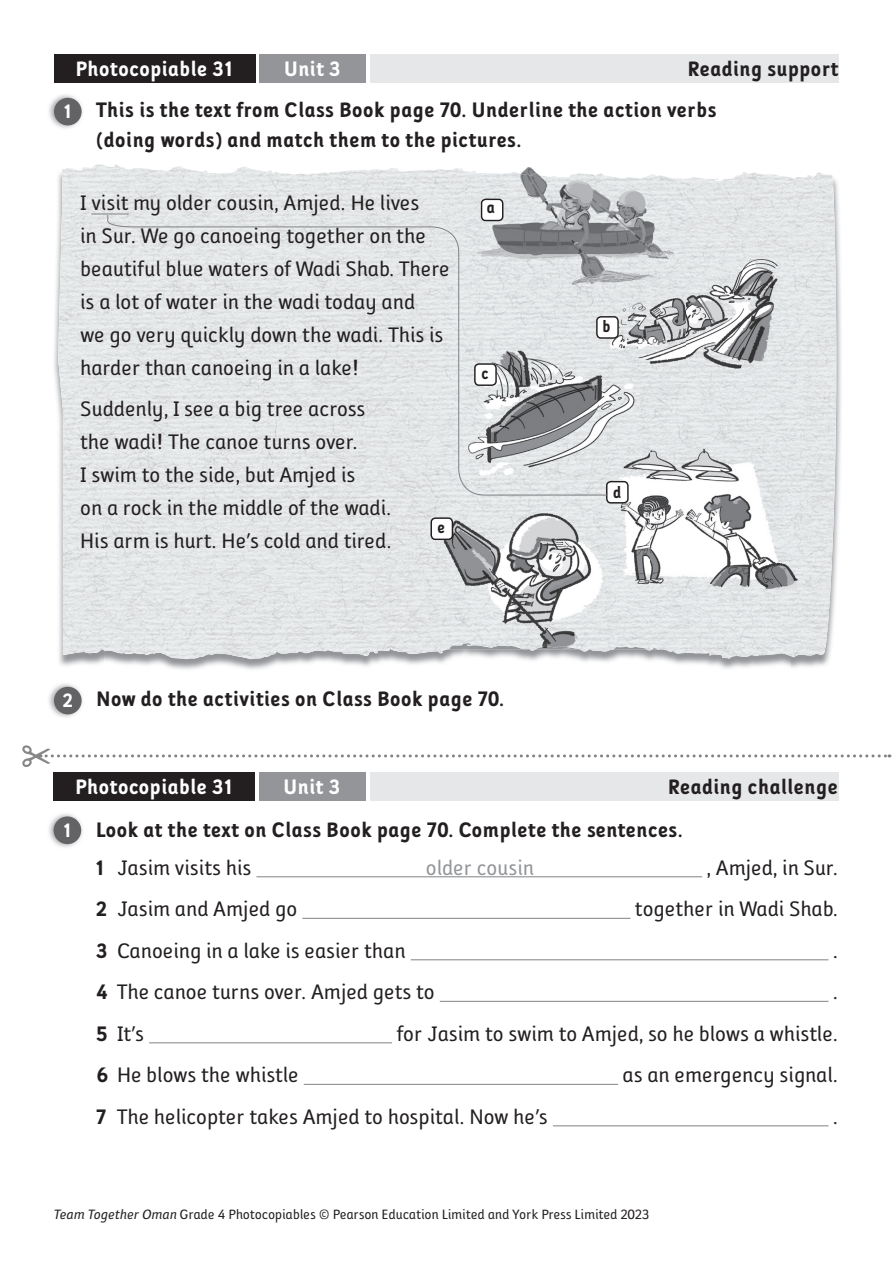
<style>
.page{position:relative;width:893px;height:1263px;background:#fff}
.page>*{position:absolute;margin:0;border:0;box-sizing:border-box;transform-origin:0 0}
.t1{font:21px/33px "Folder Rg";color:#231f20}
.t2{font:700 21px/30px "Folder Rg";color:#231f20}
.t3{font:700 21px "Folder Rg";color:#fff}
.t4{font:21px "Folder Rg";color:#939598}
.t5{font:700 16.5px "Folder Rg";color:#231f20;scale:.95 1}
.t6{font:13.5px "Folder Rg";color:#231f20}
.s1{font-size:19.5px;color:#fff}
.s2{font-weight:400}
.s3{font-weight:700}
.s4{font-style:italic}
</style>
<div class="page">
<div style="left:54px;top:54px;width:201px;height:28px;background:#231f20"></div>
<div style="left:370px;top:54px;width:469px;height:28px;background:#e6e7e9"></div>
<div style="left:260px;top:54px;width:106px;height:28px;background:#939598"></div>
<div style="left:54px;top:773px;width:201px;height:28px;background:#231f20"></div>
<div style="left:370px;top:773px;width:468px;height:28px;background:#e6e7e9"></div>
<div style="left:259px;top:773px;width:106px;height:28px;background:#939598"></div>
<svg style="left:22px;top:745px;width:868px;height:22px"></svg>
<img style="left:49px;top:94px;width:34px;height:34px">
<div style="left:54px;top:98px;width:28px;height:27px;background:#636366;border-radius:50%"></div>
<img style="left:837px;top:184px;width:2px;height:31px">
<img style="left:54px;top:227px;width:50px;height:439px">
<img style="left:791px;top:215px;width:50px;height:453px">
<svg style="left:58px;top:168px;width:779px;height:492px;background:#dee0e2"></svg>
<img style="left:58px;top:164px;width:240px;height:491px">
<img style="left:464px;top:167px;width:221px;height:4px">
<img style="left:464px;top:171px;width:221px;height:182px">
<img style="left:440px;top:496px;width:52px;height:154px">
<img style="left:649px;top:255px;width:156px;height:395px">
<img style="left:492px;top:353px;width:157px;height:297px">
<div style="left:607px;top:482px;width:21px;height:21px;background:#fff;border-radius:4px"></div>
<div style="left:606px;top:481px;width:23px;height:22px;border:1px solid #231f20;border-radius:4px"></div>
<div style="left:597px;top:317px;width:21px;height:21px;background:#fff;border-radius:4px"></div>
<div style="left:596px;top:316px;width:23px;height:23px;border:1px solid #231f20;border-radius:4px"></div>
<div style="left:431px;top:518px;width:21px;height:21px;background:#fff;border-radius:4px"></div>
<div style="left:431px;top:517px;width:22px;height:23px;border:1px solid #231f20;border-radius:4px"></div>
<div style="left:482px;top:199px;width:21px;height:22px;background:#fff;border-radius:4px"></div>
<div style="left:481px;top:199px;width:22px;height:22px;border:1px solid #231f20;border-radius:4px"></div>
<svg style="left:107px;top:214px;width:501px;height:282px;background:#d9dbdc"></svg>
<hr style="left:91px;top:214px;width:38px;height:1px;background:#808285">
<img style="left:49px;top:683px;width:34px;height:34px">
<div style="left:54px;top:687px;width:28px;height:27px;background:#636366;border-radius:50%"></div>
<hr style="left:256px;top:876px;width:446px;height:1px;background:#808285">
<hr style="left:302px;top:918px;width:328px;height:1px;background:#808285">
<hr style="left:411px;top:959px;width:417px;height:1px;background:#808285">
<hr style="left:440px;top:1001px;width:388px;height:1px;background:#808285">
<hr style="left:149px;top:1042px;width:243px;height:1px;background:#808285">
<hr style="left:304px;top:1084px;width:314px;height:1px;background:#808285">
<hr style="left:553px;top:1125px;width:275px;height:1px;background:#808285">
<img style="left:49px;top:813px;width:34px;height:34px">
<div style="left:54px;top:816px;width:27px;height:28px;background:#636366;border-radius:50%"></div>
<p class="t3" style="left:76px;top:61px;width:159px">Photocopiable 31</p>
<p class="t3" style="left:284px;top:61px;width:59px">Unit 3</p>
<p class="t2" style="left:688px;top:56px;width:153px">Reading support</p>
<p class="t2" style="left:97px;top:98px;width:622px;text-indent:-32px"><span class="s1">1</span> This is the text from Class Book page 70. Underline the action verbs (doing words) and match them to the pictures.</p>
<p class="t1" style="left:81px;top:188px;width:371px">I visit my older cousin, Amjed. He lives<br>in Sur. We go canoeing together on the beautiful blue waters of Wadi Shab. There is a lot of water in the wadi today and<br>we go very quickly down the wadi. This is harder than canoeing in a lake!</p>
<p class="t1" style="left:81px;top:395px;width:313px">Suddenly, I see a big tree across the wadi! The canoe turns over.<br>I swim to the side, but Amjed is<br>on a rock in the middle of the wadi.<br>His arm is hurt. He’s cold and tired.</p>
<p class="t5" style="left:438px;top:521px;width:10px">e</p>
<p class="t5" style="left:487px;top:201px;width:10px">a</p>
<p class="t5" style="left:482px;top:367px;width:10px">c</p>
<p class="t2" style="left:63px;top:686px;width:444px"><span class="s1">2</span> Now do the activities on Class Book page 70.</p>
<p class="t5" style="left:602px;top:320px;width:10px">b</p>
<p class="t5" style="left:613px;top:486px;width:10px">d</p>
<p class="t3" style="left:75px;top:779px;width:159px">Photocopiable 31</p>
<p class="t3" style="left:284px;top:779px;width:59px">Unit 3</p>
<p class="t2" style="left:668px;top:775px;width:172px">Reading challenge</p>
<p class="t2" style="left:96px;top:814px;width:589px;line-height:37.2px;text-indent:-32px"><span class="s1">1</span> Look at the text on Class Book page 70. Complete the sentences.<br>1 <span class="s2">Jasim visits his</span></p>
<p class="t4" style="left:426px;top:859px;width:110px">older cousin</p>
<p class="t1" style="left:707px;top:853px;width:133px">, Amjed, in Sur.</p>
<p class="t1" style="left:96px;top:895px;width:203px"><span class="s3">2</span> Jasim and Amjed go</p>
<p class="t1" style="left:635px;top:895px;width:205px">together in Wadi Shab.</p>
<p class="t1" style="left:96px;top:936px;width:311px"><span class="s3">3</span> Canoeing in a lake is easier than</p>
<p class="t1" style="left:833px;top:936px;width:7px">.</p>
<p class="t1" style="left:96px;top:978px;width:340px"><span class="s3">4</span> The canoe turns over. Amjed gets to</p>
<p class="t1" style="left:833px;top:978px;width:7px">.</p>
<p class="t1" style="left:96px;top:1019px;width:50px"><span class="s3">5</span> It’s</p>
<p class="t1" style="left:397px;top:1019px;width:443px">for Jasim to swim to Amjed, so he blows a whistle.</p>
<p class="t1" style="left:96px;top:1061px;width:204px"><span class="s3">6</span> He blows the whistle</p>
<p class="t1" style="left:623px;top:1061px;width:217px">as an emergency signal.</p>
<p class="t1" style="left:96px;top:1102px;width:454px"><span class="s3">7</span> The helicopter takes Amjed to hospital. Now he’s</p>
<p class="t1" style="left:833px;top:1102px;width:7px">.</p>
<p class="t6" style="left:54px;top:1209px;width:598px"><span class="s4">Team Together Oman</span> Grade 4 Photocopiables © Pearson Education Limited and York Press Limited 2023</p>
</div>
